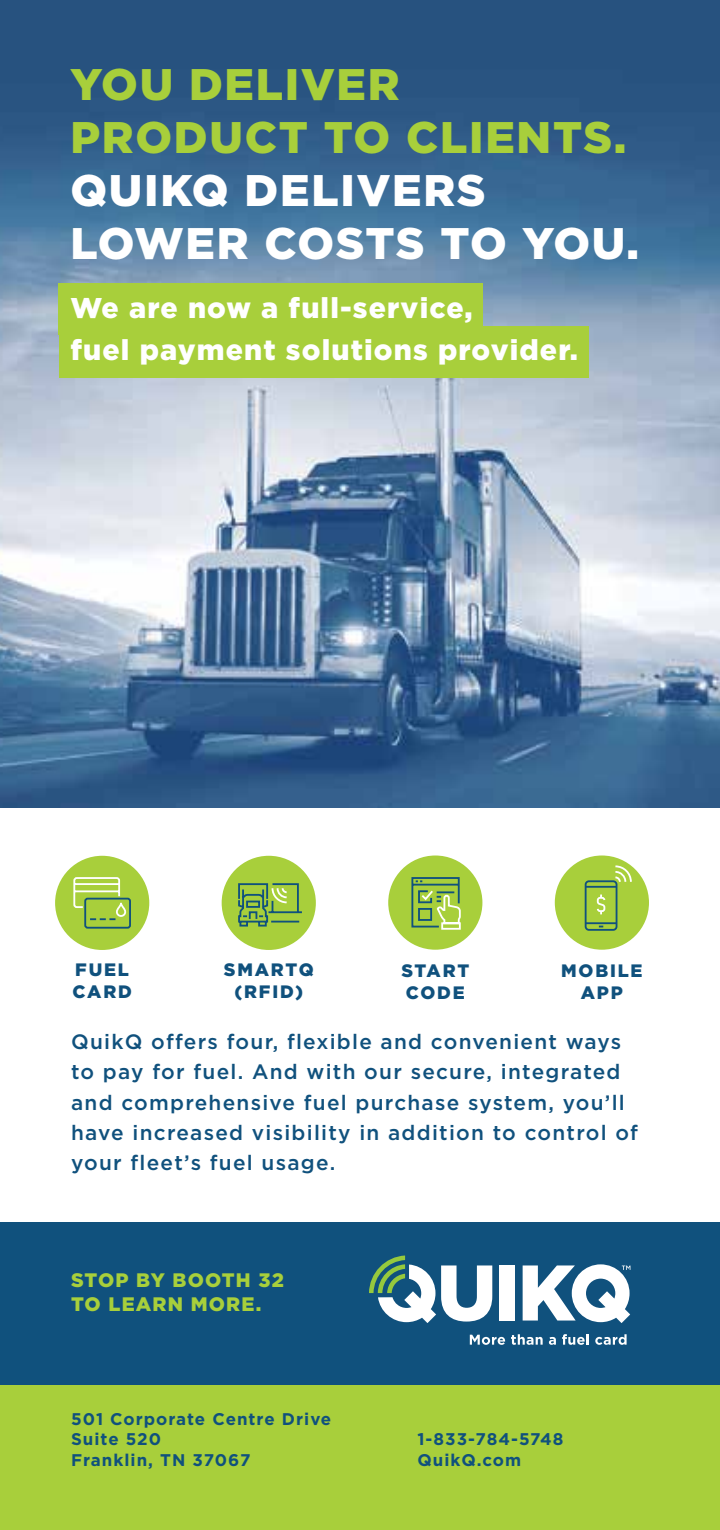
<style>
.page{position:relative;width:720px;height:1530px;background:#fff}
.page>*{position:absolute;margin:0;border:0;box-sizing:border-box;transform-origin:0 0}
.t1{font:900 44.25px/53px "Gotham";letter-spacing:.04em;color:#fff}
.t2{font:900 44.25px/53px "Gotham";letter-spacing:.04em;color:#a8cf3b}
.t3{font:900 28.5px/42.8px "Gotham";letter-spacing:.04em;color:#fff}
.t4{font:500 20.75px/30.2px "Gotham";letter-spacing:.06em;color:#10517d}
.t5{font:900 19.5px/23.5px "Gotham";letter-spacing:.06em;color:#a8cf3b}
.t6{font:900 18px/21.8px "Gotham";letter-spacing:.1em;color:#10517d}
.t7{font:700 17px/20.2px "Gotham";letter-spacing:.06em;color:#10517d}
</style>
<div class="page">
<img style="left:0;top:0;width:720px;height:808px">
<div style="left:0;top:1222px;width:720px;height:164px;background:#10517d"></div>
<div style="left:0;top:1386px;width:720px;height:144px;background:#a8cf3b"></div>
<div style="left:55px;top:856px;width:94px;height:94px;background:#a8cf3b;border-radius:50%"></div>
<svg style="left:73px;top:877px;width:58px;height:52px"></svg>
<div style="left:116px;top:903px;width:10px;height:14px;border:2px solid #fff;border-radius:4px"></div>
<div style="left:222px;top:856px;width:94px;height:94px;background:#a8cf3b;border-radius:50%"></div>
<svg style="left:238px;top:883px;width:64px;height:44px"></svg>
<div style="left:555px;top:856px;width:94px;height:94px;background:#a8cf3b;border-radius:50%"></div>
<hr style="left:586px;top:922px;width:31px;height:2px;background:#10517d">
<div style="left:585px;top:880px;width:32px;height:51px;border:2px solid #10517d;border-radius:3px"></div>
<hr style="left:586px;top:886px;width:31px;height:2px;background:#10517d">
<svg style="left:614px;top:865px;width:19px;height:19px"></svg>
<svg style="left:596px;top:894px;width:10px;height:21px"></svg>
<div style="left:388px;top:856px;width:94px;height:94px;background:#a8cf3b;border-radius:50%"></div>
<svg style="left:411px;top:877px;width:50px;height:53px"></svg>
<div style="left:59px;top:283px;width:424px;height:52px;background:#a8cf3b"></div>
<div style="left:59px;top:326px;width:530px;height:52px;background:#a8cf3b"></div>
<svg style="left:470px;top:1335px;width:35px;height:10px"></svg>
<svg style="left:511px;top:1334px;width:32px;height:11px"></svg>
<svg style="left:549px;top:1337px;width:7px;height:8px"></svg>
<svg style="left:562px;top:1334px;width:27px;height:11px"></svg>
<svg style="left:595px;top:1334px;width:32px;height:11px"></svg>
<div style="left:500px;top:1265px;width:15px;height:56px;background:#fff"></div>
<svg style="left:369px;top:1256px;width:123px;height:67px"></svg>
<svg style="left:523px;top:1264px;width:107px;height:59px"></svg>
<h1 class="t2" style="left:70px;top:58px;width:558px">YOU DELIVER<br>PRODUCT TO CLIENTS.</h1>
<h1 class="t1" style="left:70px;top:164px;width:570px">QUIKQ DELIVERS<br>LOWER COSTS TO YOU.</h1>
<h2 class="t3" style="left:70px;top:286px;width:509px">We are now a full-service,<br>fuel payment solutions provider.</h2>
<p class="t6" style="left:72px;top:959px;width:61px">FUEL<br>CARD</p>
<p class="t6" style="left:224px;top:959px;width:91px;text-align:center">SMARTQ (RFID)</p>
<p class="t6" style="left:561px;top:960px;width:83px;text-align:center">MOBILE<br>APP</p>
<p class="t6" style="left:401px;top:960px;width:69px">START<br>CODE</p>
<p class="t4" style="left:71px;top:1026px;width:569px">QuikQ offers four, flexible and convenient ways to pay for fuel. And with our secure, integrated and comprehensive fuel purchase system, you’ll have increased visibility in addition to control of your fleet’s fuel usage.</p>
<p class="t5" style="left:71px;top:1269px;width:214px">STOP BY BOOTH 32<br>TO LEARN MORE.</p>
<p class="t7" style="left:71px;top:1409px;width:262px">501 Corporate Centre Drive<br>Suite 520<br>Franklin, TN 37067</p>
<p class="t7" style="left:417px;top:1429px;width:148px">1-833-784-5748<br>QuikQ.com</p>
</div>
